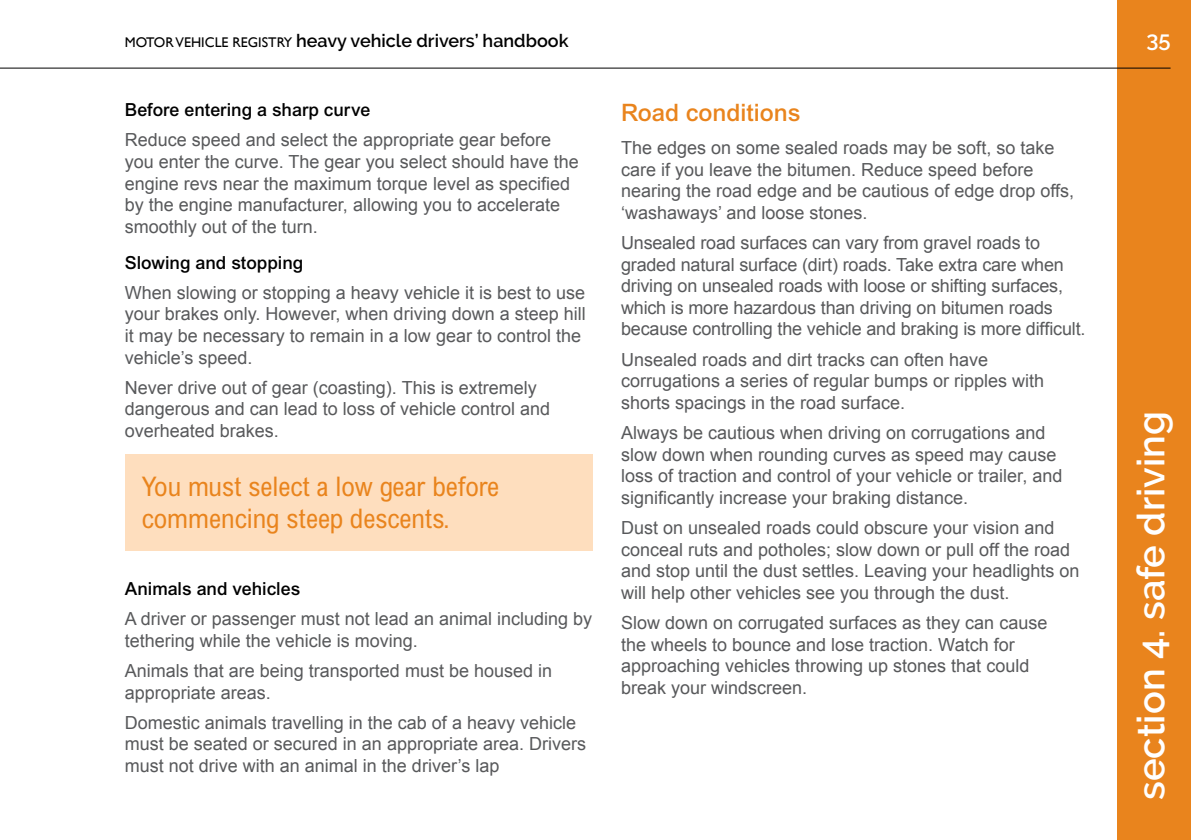
<style>
.page{position:relative;width:1191px;height:840px;background:#fff}
.page>*{position:absolute;margin:0;border:0;box-sizing:border-box;transform-origin:0 0}
.t1{font:600 38px "Raleway";color:#fff}
.t2{font:condensed 27px/32px "Arial";color:#e9841d}
.t3{font:500 24px "Arial";color:#e9841d}
.t4{font:600 22px "Raleway";color:#fff}
.t5{font:18px/21.6px "Arial";color:#58595b}
.t6{font:500 18px "Arial";color:#000}
.t7{font:600 18px "Raleway";color:#000}
.s1{font-family:"Gill Sans";font-weight:400;font-size:14px}
</style>
<div class="page">
<div style="left:1117px;top:0;width:74px;height:839px;background:#e9841d"></div>
<hr style="left:0;top:68px;width:1170px;height:1px;background:#000">
<div style="left:125px;top:454px;width:467px;height:96px;background:#fedebe"></div>
<p class="t7" style="left:125px;top:31px;width:445px"><span class="s1">MOTOR VEHICLE REGISTRY</span> heavy vehicle drivers’ handbook</p>
<p class="t6" style="left:125px;top:99px;width:247px">Before entering a sharp curve</p>
<p class="t5" style="left:125px;top:129px;width:455px">Reduce speed and select the appropriate gear before you enter the curve. The gear you select should have the engine revs near the maximum torque level as specified by the engine manufacturer, allowing you to accelerate smoothly out of the turn.</p>
<p class="t6" style="left:125px;top:251px;width:180px">Slowing and stopping</p>
<p class="t5" style="left:125px;top:282px;width:462px">When slowing or stopping a heavy vehicle it is best to use your brakes only. However, when driving down a steep hill it may be necessary to remain in a low gear to control the vehicle’s speed.</p>
<p class="t5" style="left:125px;top:376px;width:427px">Never drive out of gear (coasting). This is extremely dangerous and can lead to loss of vehicle control and overheated brakes.</p>
<h2 class="t2" style="left:142px;top:470px;width:359px">You must select a low gear before commencing steep descents.</h2>
<p class="t6" style="left:125px;top:578px;width:177px">Animals and vehicles</p>
<p class="t5" style="left:125px;top:608px;width:469px">A driver or passenger must not lead an animal including by tethering while the vehicle is moving.</p>
<p class="t5" style="left:125px;top:659px;width:429px">Animals that are being transported must be housed in appropriate areas.</p>
<p class="t5" style="left:125px;top:711px;width:463px">Domestic animals travelling in the cab of a heavy vehicle must be seated or secured in an appropriate area. Drivers must not drive with an animal in the driver’s lap</p>
<h3 class="t3" style="left:621px;top:98px;width:181px">Road conditions</h3>
<p class="t5" style="left:621px;top:137px;width:455px">The edges on some sealed roads may be soft, so take care if you leave the bitumen. Reduce speed before nearing the road edge and be cautious of edge drop offs, ‘washaways’ and loose stones.</p>
<p class="t5" style="left:621px;top:232px;width:466px">Unsealed road surfaces can vary from gravel roads to graded natural surface (dirt) roads. Take extra care when driving on unsealed roads with loose or shifting surfaces, which is more hazardous than driving on bitumen roads because controlling the vehicle and braking is more difficult.</p>
<p class="t5" style="left:621px;top:348px;width:425px">Unsealed roads and dirt tracks can often have corrugations a series of regular bumps or ripples with shorts spacings in the road surface.</p>
<p class="t5" style="left:621px;top:421px;width:443px">Always be cautious when driving on corrugations and slow down when rounding curves as speed may cause loss of traction and control of your vehicle or trailer, and significantly increase your braking distance.</p>
<p class="t5" style="left:621px;top:516px;width:460px">Dust on unsealed roads could obscure your vision and conceal ruts and potholes; slow down or pull off the road and stop until the dust settles. Leaving your headlights on will help other vehicles see you through the dust.</p>
<p class="t5" style="left:621px;top:611px;width:428px">Slow down on corrugated surfaces as they can cause the wheels to bounce and lose traction. Watch for approaching vehicles throwing up stones that could break your windscreen.</p>
<p class="t4" style="left:1146px;top:27px;width:26px">35</p>
<h1 class="t1" style="left:1129px;top:799px;width:390px;rotate:-90deg">section 4. safe driving</h1>
</div>
